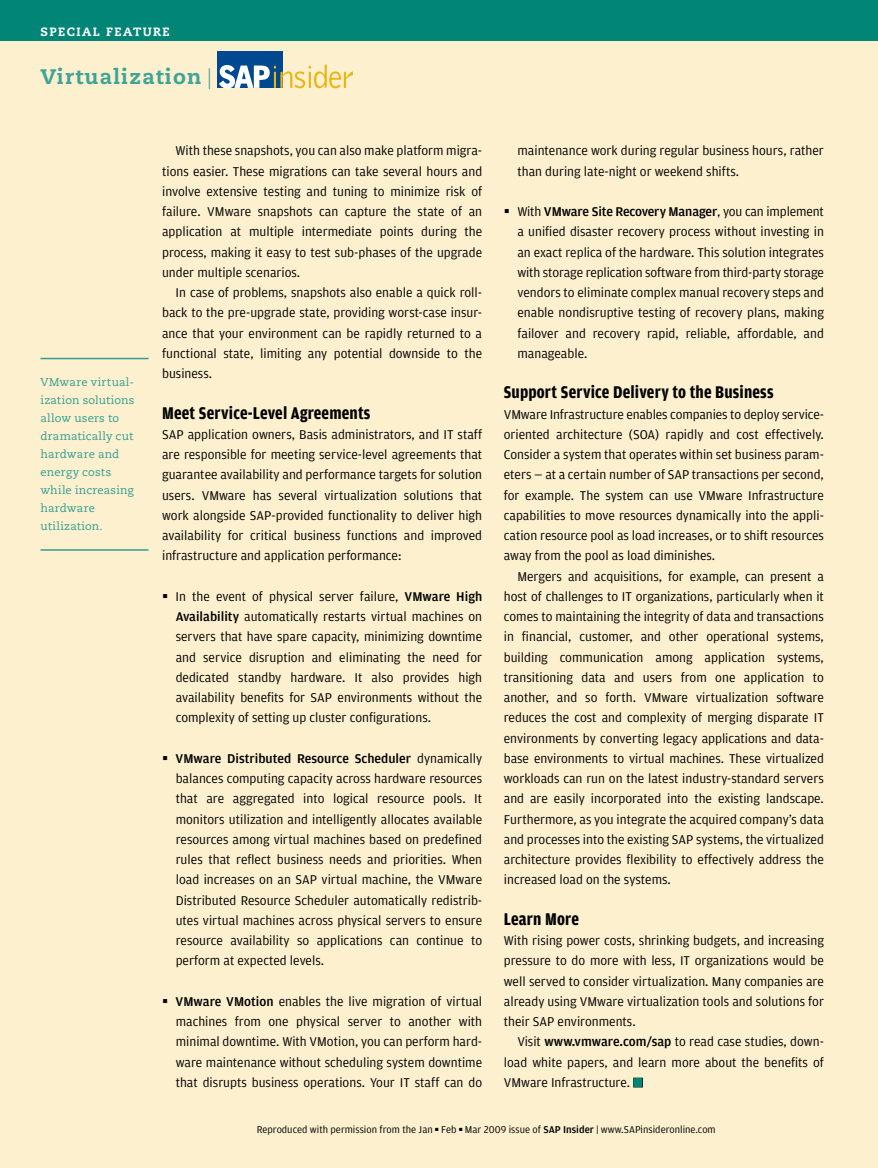
<style>
.page{position:relative;width:878px;height:1168px;background:#fcf0cf}
.page>*{position:absolute;margin:0;border:0;box-sizing:border-box;transform-origin:0 0}
.t1{font:800 21px "Caecilia";color:#40a498}
.t2{font:700 18px "Amplitude Cond";letter-spacing:.01em;color:#000}
.t3{font:13.5px/20.2px "Amplitude";color:#000;text-align:justify}
.t4{font:13.5px "Wingdings";color:#000}
.t5{font:800 12px "Caecilia";letter-spacing:.12em;color:#fff}
.t6{font:11.25px/18px "Caecilia";letter-spacing:.015em;color:#339d91}
.t7{font:10.5px "Amplitude";color:#000}
.s1{font-weight:300}
.s2{font-weight:500}
.s3{color:#008576}
</style>
<div class="page">
<div style="left:0;top:0;width:878px;height:40px;background:#008576"></div>
<div style="left:217px;top:51px;width:65px;height:37px;background:#004990"></div>
<svg style="left:219px;top:64px;width:134px;height:24px"></svg>
<div style="left:633px;top:1078px;width:9px;height:9px;border:1px solid #000"></div>
<hr style="left:40px;top:358px;width:108px;height:1px;background:#339d91">
<hr style="left:40px;top:549px;width:108px;height:2px;background:#339d91">
<p class="t5" style="left:40px;top:24px;width:131px">SPECIAL FEATURE</p>
<h1 class="t1" style="left:40px;top:63px;width:173px">VIRTUALIZATION <span class="s1">|</span></h1>
<p class="t6" style="left:40px;top:374px;width:95px">VMware virtual&shy;ization solutions allow users to dramatically cut hardware and energy costs while increasing hardware utilization.</p>
<p class="t3" style="left:162px;top:141px;width:321px;text-indent:14px">With these snapshots, you can also make platform migra&shy;tions easier. These migrations can take several hours and involve extensive testing and tuning to minimize risk of failure. VMware snapshots can capture the state of an application at multiple intermediate points during the process, making it easy to test sub-phases of the upgrade under multiple scenarios.</p>
<p class="t3" style="left:162px;top:282px;width:321px;text-indent:14px">In case of problems, snapshots also enable a quick roll&shy;back to the pre-upgrade state, providing worst-case insur&shy;ance that your environment can be rapidly returned to a functional state, limiting any potential downside to the business.</p>
<h2 class="t2" style="left:162px;top:403px;width:210px">Meet Service-Level Agreements</h2>
<p class="t3" style="left:162px;top:424px;width:321px">SAP application owners, Basis administrators, and IT staff are responsible for meeting service-level agreements that guarantee availability and performance targets for solution users. VMware has several virtualization solutions that work alongside SAP-provided functionality to deliver high availability for critical business functions and improved infrastructure and application performance:</p>
<p class="t3" style="left:176px;top:586px;width:308px">In the event of physical server failure, <span class="s2">VMware High Availability</span> automatically restarts virtual machines on servers that have spare capacity, minimizing downtime and service disruption and eliminating the need for dedicated standby hardware. It also provides high availability benefits for SAP environments without the complexity of setting up cluster configurations.</p>
<p class="t3" style="left:176px;top:748px;width:308px"><span class="s2">VMware Distributed Resource Scheduler</span> dynamically balances computing capacity across hardware resources that are aggregated into logical resource pools. It monitors utilization and intelligently allocates available resources among virtual machines based on predefined rules that reflect business needs and priorities. When load increases on an SAP virtual machine, the VMware Distributed Resource Scheduler automatically redistrib&shy;utes virtual machines across physical servers to ensure resource availability so applications can continue to perform at expected levels.</p>
<p class="t3" style="left:176px;top:991px;width:308px"><span class="s2">VMware VMotion</span> enables the live migration of virtual machines from one physical server to another with minimal downtime. With VMotion, you can perform hard&shy;ware maintenance without scheduling system downtime that disrupts business operations. Your IT staff can do</p>
<p class="t4" style="left:162px;top:589px;width:8px">▪</p>
<p class="t4" style="left:162px;top:751px;width:8px">▪</p>
<p class="t4" style="left:162px;top:994px;width:8px">▪</p>
<p class="t3" style="left:517px;top:141px;width:308px">maintenance work during regular business hours, rather than during late-night or weekend shifts.</p>
<p class="t3" style="left:517px;top:201px;width:308px">With <span class="s2">VMware Site Recovery Manager</span>, you can implement a unified disaster recovery process without investing in an exact replica of the hardware. This solution integrates with storage replication software from third-party storage vendors to eliminate complex manual recovery steps and enable nondisruptive testing of recovery plans, making failover and recovery rapid, reliable, affordable, and manageable.</p>
<h2 class="t2" style="left:504px;top:383px;width:271px">Support Service Delivery to the Business</h2>
<p class="t3" style="left:504px;top:404px;width:321px">VMware Infrastructure enables companies to deploy service&shy;oriented architecture (SOA) rapidly and cost effectively.<br>Consider a system that operates within set business param&shy;eters — at a certain number of SAP transactions per second, for example. The system can use VMware Infrastructure capabilities to move resources dynamically into the appli&shy;cation resource pool as load increases, or to shift resources away from the pool as load diminishes.</p>
<p class="t3" style="left:504px;top:566px;width:321px;text-indent:14px">Mergers and acquisitions, for example, can present a host of challenges to IT organizations, particularly when it comes to maintaining the integrity of data and transactions in financial, customer, and other operational systems, building communication among application systems, transitioning data and users from one application to another, and so forth. VMware virtualization software reduces the cost and complexity of merging disparate IT environments by converting legacy applications and data&shy;base environments to virtual machines. These virtualized workloads can run on the latest industry-standard servers and are easily incorporated into the existing landscape.<br>Furthermore, as you integrate the acquired company’s data and processes into the existing SAP systems, the virtualized architecture provides flexibility to effectively address the increased load on the systems.</p>
<h2 class="t2" style="left:504px;top:909px;width:77px">Learn More</h2>
<p class="t3" style="left:504px;top:930px;width:321px">With rising power costs, shrinking budgets, and increasing pressure to do more with less, IT organizations would be well served to consider virtualization. Many companies are already using VMware virtualization tools and solutions for their SAP environments.</p>
<p class="t3" style="left:504px;top:1032px;width:321px;text-indent:14px">Visit <span class="s2">www.vmware.com/sap</span> to read case studies, down&shy;load white papers, and learn more about the benefits of VMware Infrastructure. <span class="s3">■</span></p>
<p class="t4" style="left:504px;top:204px;width:8px">▪</p>
<p class="t7" style="left:257px;top:1123px;width:460px">Reproduced with permission from the Jan ■ Feb ■ Mar 2009 issue of <span class="s2">SAP Insider</span> | www.SAPinsideronline.com</p>
</div>
